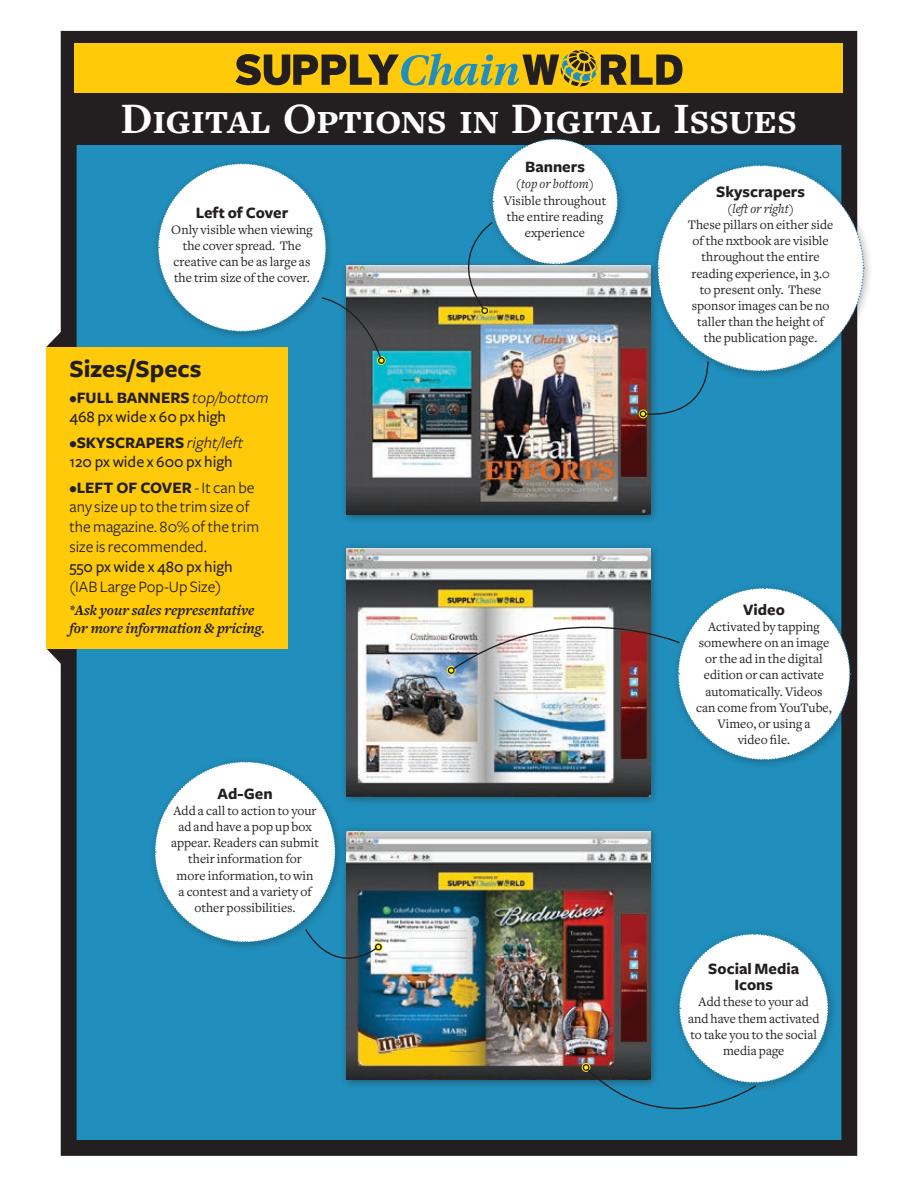
<style>
.page{position:relative;width:918px;height:1188px;background:#fff}
.page>*{position:absolute;margin:0;border:0;box-sizing:border-box;transform-origin:0 0}
.t1{font:45px "Freight Text Bold SC";letter-spacing:-.02em;color:#fff}
.t2{font:700 25.5px "Freight Sans";color:#231f20}
.t3{font:16.5px/19.8px "Freight Sans";color:#231f20}
.t4{font:500 16.5px/19.8px "Freight Sans";color:#231f20}
.t5{font:700 16.5px/16.5px "Freight Sans";color:#231f20;text-align:center}
.t6{font:italic 700 15px/18px "Freight Text";color:#231f20}
.t7{font:13.5px/16.2px "Freight Text";color:#231f20;text-align:center}
.t8{font:italic 13.5px "Freight Text";color:#231f20}
.s1{font-weight:700}
.s2{font-weight:400;font-style:italic}
</style>
<div class="page">
<div style="left:69px;top:39px;width:780px;height:1109px;background:#208fbd"></div>
<div style="left:61px;top:31px;width:796px;height:1125px;border:16px solid #231f20"></div>
<div style="left:75px;top:43px;width:768px;height:52px;background:#feca0a"></div>
<svg style="left:236px;top:50px;width:446px;height:36px"></svg>
<div style="left:70px;top:93px;width:777px;height:52px;background:#231f20"></div>
<svg style="left:46px;top:332px;width:15px;height:15px"></svg>
<svg style="left:47px;top:649px;width:14px;height:15px"></svg>
<div style="left:46px;top:347px;width:242px;height:302px;background:#feca0a"></div>
<div style="left:339px;top:541px;width:321px;height:266px;background:#231f20;opacity:.45"></div>
<img style="left:346px;top:548px;width:304px;height:249px">
<div style="left:485px;top:132px;width:143px;height:142px;background:#231f20;opacity:.35"></div>
<div style="left:671px;top:581px;width:189px;height:189px;background:#231f20;opacity:.35"></div>
<div style="left:651px;top:158px;width:223px;height:223px;background:#231f20;opacity:.35"></div>
<div style="left:339px;top:259px;width:321px;height:265px;background:#231f20;opacity:.45"></div>
<img style="left:346px;top:266px;width:304px;height:248px">
<svg style="left:157px;top:162px;width:229px;height:203px"></svg>
<svg style="left:480px;top:306px;width:9px;height:9px"></svg>
<svg style="left:447px;top:666px;width:9px;height:9px"></svg>
<svg style="left:446px;top:138px;width:173px;height:172px"></svg>
<div style="left:481px;top:307px;width:7px;height:7px;border:1px solid #231f20;border-radius:50%"></div>
<svg style="left:638px;top:164px;width:227px;height:255px"></svg>
<img style="left:452px;top:587px;width:399px;height:174px">
<div style="left:448px;top:667px;width:7px;height:7px;border:1px solid #231f20;border-radius:50%"></div>
<div style="left:339px;top:824px;width:321px;height:266px;background:#231f20;opacity:.45"></div>
<img style="left:346px;top:831px;width:305px;height:249px">
<div style="left:148px;top:755px;width:197px;height:197px;background:#208fbd"></div>
<div style="left:672px;top:927px;width:166px;height:166px;background:#231f20;opacity:.35"></div>
<svg style="left:154px;top:761px;width:229px;height:217px"></svg>
<svg style="left:581px;top:933px;width:248px;height:214px"></svg>
<h1 class="t1" style="left:121px;top:93px;width:678px">Digital Options in Digital Issues</h1>
<p class="t5" style="left:525px;top:159px;width:61px">Banners</p>
<p class="t8" style="left:516px;top:177px;width:80px">(top or bottom)</p>
<p class="t7" style="left:504px;top:192px;width:104px">Visible throughout the entire reading experience</p>
<p class="t5" style="left:716px;top:184px;width:90px">Skyscrapers</p>
<p class="t8" style="left:727px;top:201px;width:69px">(left or right)</p>
<p class="t7" style="left:688px;top:217px;width:147px">These pillars on either side of the nxtbook are visible throughout the entire reading experience, in 3.0 to present only. These sponsor images can be no taller than the height of the publication page.</p>
<p class="t5" style="left:196px;top:205px;width:94px">Left of Cover</p>
<p class="t7" style="left:171px;top:222px;width:143px">Only visible when viewing the cover spread. The creative can be as large as the trim size of the cover.</p>
<h2 class="t2" style="left:69px;top:355px;width:134px">Sizes/Specs</h2>
<p class="t4" style="left:69px;top:388px;width:201px"><span class="s1">•FULL BANNERS</span> <span class="s2">top/bottom<br></span>468 px wide x 60 px high</p>
<p class="t4" style="left:69px;top:433px;width:175px"><span class="s1">•SKYSCRAPERS</span> <span class="s2">right/left<br></span>120 px wide x 600 px high</p>
<p class="t3" style="left:69px;top:478px;width:191px"><span class="s1">•LEFT OF COVER</span>- It can be any size up to the trim size of the magazine. 80% of the trim size is recommended.</p>
<p class="t4" style="left:69px;top:557px;width:165px">550 px wide x 480 px high</p>
<p class="t3" style="left:69px;top:577px;width:153px">(IAB Large Pop-Up Size)</p>
<p class="t6" style="left:69px;top:602px;width:197px">*Ask your sales representative for more information &amp; pricing.</p>
<p class="t5" style="left:218px;top:786px;width:57px">Ad-Gen</p>
<p class="t7" style="left:171px;top:803px;width:149px">Add a call to action to your ad and have a pop up box appear. Readers can submit their information for<br>more information, to win<br>a contest and a variety of other possibilities.</p>
<p class="t5" style="left:743px;top:602px;width:43px">Video</p>
<p class="t7" style="left:696px;top:619px;width:137px">Activated by tapping somewhere on an image or the ad in the digital edition or can activate automatically. Videos can come from YouTube,<br>Vimeo, or using a<br>video file.</p>
<p class="t5" style="left:708px;top:961px;width:92px">Social Media<br>Icons</p>
<p class="t7" style="left:688px;top:994px;width:133px">Add these to your ad and have them activated to take you to the social media page</p>
</div>
